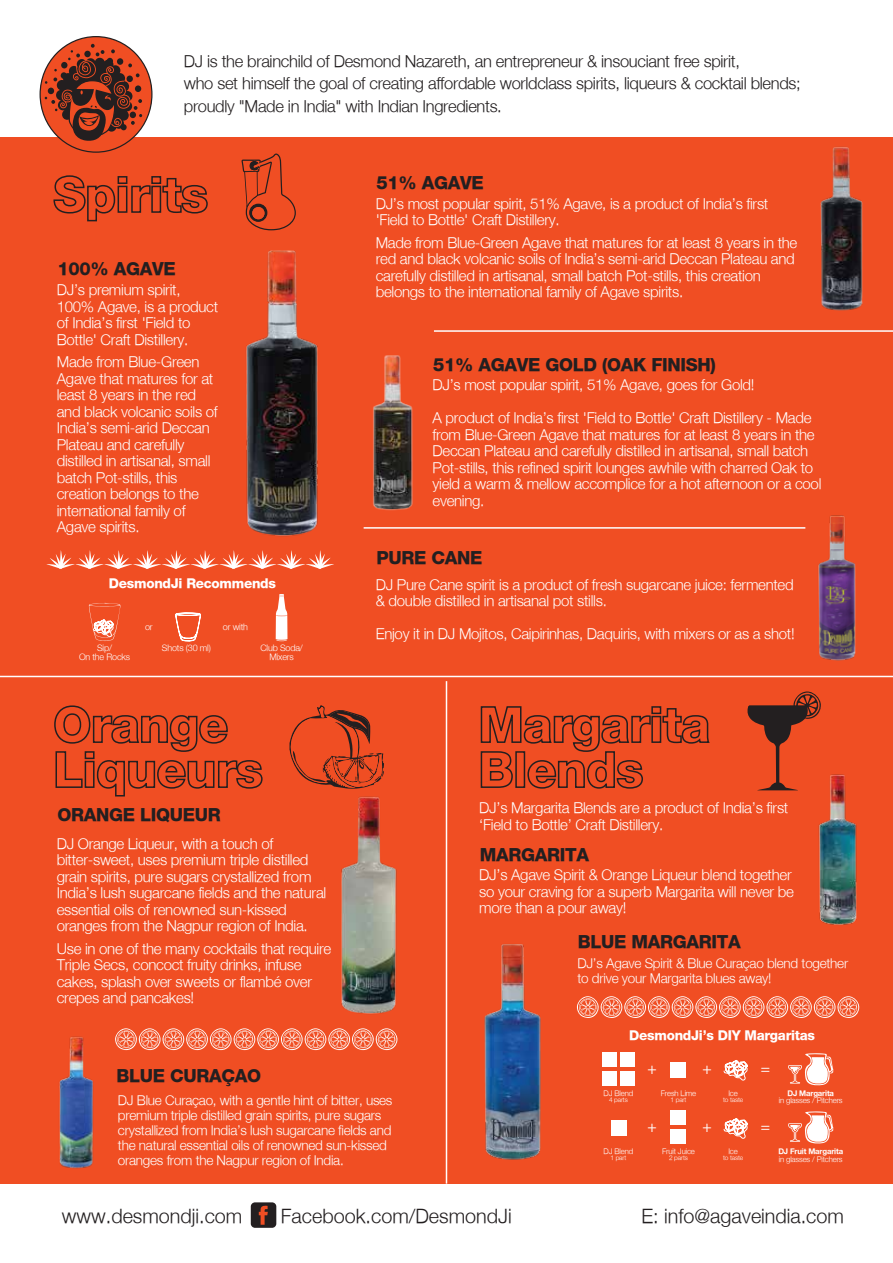
<style>
.page{position:relative;width:893px;height:1263px;background:#fff}
.page>*{position:absolute;margin:0;border:0;box-sizing:border-box;transform-origin:0 0}
.t1{font:300 19.8px "Helvetica Neue";color:#231f20}
.t2{font:800 18px "Helvetica Neue";letter-spacing:-.02em;color:#231f20}
.t3{font:300 16.5px/22.5px "Helvetica Neue";letter-spacing:-.02em;color:#231f20}
.t4{font:15.6px "Myriad Pro";color:#fff}
.t5{font:300 15px/16.5px "Helvetica Neue";letter-spacing:-.02em;color:#fff}
.t6{font:300 13.5px/15px "Helvetica Neue";letter-spacing:-.02em;color:#fff}
.t7{font:800 13.5px "Helvetica Neue";letter-spacing:-.02em;color:#fff}
.t8{font:300 9px/9px "Helvetica Neue";letter-spacing:-.02em;color:#fff;text-align:center}
.t9{font:300 7.8px "Helvetica Neue";letter-spacing:-.02em;color:#fff}
.t10{font:700 7.8px "Helvetica Neue";letter-spacing:-.02em;color:#fff}
.t11{font:300 6.45px "Helvetica Neue";letter-spacing:-.02em;color:#fff}
</style>
<div class="page">
<div style="left:0;top:137px;width:893px;height:1046px;background:#f04e23"></div>
<svg style="left:40px;top:36px;width:113px;height:117px"></svg>
<hr style="left:446px;top:681px;width:1px;height:502px;background:#fff">
<hr style="left:0;top:676px;width:893px;height:1px;background:#fff">
<hr style="left:364px;top:527px;width:441px;height:2px;background:#fff">
<hr style="left:434px;top:330px;width:459px;height:2px;background:#fff">
<svg style="left:46px;top:550px;width:288px;height:19px"></svg>
<svg style="left:175px;top:612px;width:26px;height:30px"></svg>
<svg style="left:276px;top:594px;width:11px;height:47px"></svg>
<svg style="left:89px;top:603px;width:32px;height:38px"></svg>
<img style="left:245px;top:250px;width:73px;height:287px">
<img style="left:820px;top:146px;width:43px;height:165px">
<img style="left:59px;top:1036px;width:34px;height:133px">
<img style="left:484px;top:944px;width:57px;height:216px">
<svg style="left:724px;top:1060px;width:24px;height:21px"></svg>
<div style="left:602px;top:1052px;width:14px;height:15px;background:#fff"></div>
<div style="left:620px;top:1052px;width:15px;height:15px;background:#fff"></div>
<div style="left:602px;top:1071px;width:14px;height:14px;background:#fff"></div>
<div style="left:620px;top:1071px;width:15px;height:14px;background:#fff"></div>
<div style="left:671px;top:1061px;width:15px;height:16px;background:#fff"></div>
<svg style="left:788px;top:1053px;width:45px;height:32px"></svg>
<svg style="left:724px;top:1118px;width:24px;height:21px"></svg>
<div style="left:671px;top:1110px;width:15px;height:15px;background:#fff"></div>
<div style="left:671px;top:1129px;width:15px;height:14px;background:#fff"></div>
<div style="left:611px;top:1120px;width:16px;height:15px;background:#fff"></div>
<svg style="left:788px;top:1111px;width:45px;height:33px"></svg>
<svg style="left:53px;top:175px;width:155px;height:47px"></svg>
<svg style="left:54px;top:705px;width:209px;height:92px"></svg>
<svg style="left:480px;top:706px;width:230px;height:83px"></svg>
<svg style="left:242px;top:154px;width:54px;height:76px"></svg>
<div style="left:252px;top:207px;width:12px;height:12px;background:#f04e23;border-radius:50%"></div>
<img style="left:373px;top:355px;width:40px;height:156px">
<img style="left:818px;top:515px;width:38px;height:146px">
<svg style="left:289px;top:705px;width:95px;height:80px"></svg>
<img style="left:322px;top:775px;width:75px;height:239px">
<svg style="left:115px;top:1028px;width:283px;height:22px"></svg>
<svg style="left:577px;top:996px;width:282px;height:22px"></svg>
<svg style="left:747px;top:691px;width:74px;height:99px"></svg>
<img style="left:807px;top:767px;width:50px;height:158px">
<div style="left:251px;top:1202px;width:25px;height:26px;background:#231f20;border-radius:4px"></div>
<svg style="left:259px;top:1205px;width:9px;height:20px"></svg>
<p class="t3" style="left:184px;top:49px;width:618px">DJ is the brainchild of Desmond Nazareth, an entrepreneur &amp; insouciant free spirit,<br>who set himself the goal of creating affordable worldclass spirits, liqueurs &amp; cocktail blends; proudly "Made in India" with Indian Ingredients.</p>
<p class="t2" style="left:58px;top:258px;width:120px">100% AGAVE</p>
<p class="t5" style="left:57px;top:281px;width:163px">DJ’s premium spirit,<br>100% Agave, is a product of India’s first 'Field to<br>Bottle' Craft Distillery.</p>
<p class="t5" style="left:57px;top:353px;width:162px">Made from Blue-Green<br>Agave that matures for at least 8 years in the red and black volcanic soils of<br>India’s semi-arid Deccan<br>Plateau and carefully distilled in artisanal, small batch Pot-stills, this creation belongs to the international family of<br>Agave spirits.</p>
<p class="t7" style="left:109px;top:575px;width:169px">DesmondJi Recommends</p>
<p class="t8" style="left:79px;top:643px;width:53px">Sip/<br>On the Rocks</p>
<p class="t8" style="left:145px;top:622px;width:9px">or</p>
<p class="t8" style="left:223px;top:622px;width:27px">or with</p>
<p class="t8" style="left:162px;top:643px;width:50px">Shots (30 ml)</p>
<p class="t8" style="left:260px;top:643px;width:44px">Club Soda/<br>Mixers</p>
<p class="t2" style="left:377px;top:172px;width:109px">51% AGAVE</p>
<p class="t5" style="left:376px;top:195px;width:394px">DJ’s most popular spirit, 51% Agave, is a product of India’s first 'Field to Bottle' Craft Distillery.</p>
<p class="t5" style="left:376px;top:234px;width:423px">Made from Blue-Green Agave that matures for at least 8 years in the red and black volcanic soils of India’s semi-arid Deccan Plateau and carefully distilled in artisanal, small batch Pot-stills, this creation belongs to the international family of Agave spirits.</p>
<p class="t2" style="left:433px;top:354px;width:284px">51% AGAVE GOLD (OAK FINISH)</p>
<p class="t5" style="left:432px;top:376px;width:323px">DJ’s most popular spirit, 51% Agave, goes for Gold!</p>
<p class="t5" style="left:432px;top:409px;width:390px">A product of India’s first 'Field to Bottle' Craft Distillery - Made from Blue-Green Agave that matures for at least 8 years in the Deccan Plateau and carefully distilled in artisanal, small batch Pot-stills, this refined spirit lounges awhile with charred Oak to yield a warm &amp; mellow accomplice for a hot afternoon or a cool evening.</p>
<p class="t2" style="left:377px;top:547px;width:107px">PURE CANE</p>
<p class="t5" style="left:376px;top:576px;width:419px">DJ Pure Cane spirit is a product of fresh sugarcane juice: fermented &amp; double distilled in artisanal pot stills.</p>
<p class="t5" style="left:376px;top:625px;width:420px">Enjoy it in DJ Mojitos, Caipirinhas, Daquiris, with mixers or as a shot!</p>
<p class="t2" style="left:58px;top:804px;width:165px">ORANGE LIQUEUR</p>
<p class="t5" style="left:57px;top:834px;width:271px">DJ Orange Liqueur, with a touch of bitter-sweet, uses premium triple distilled grain spirits, pure sugars crystallized from India’s lush sugarcane fields and the natural essential oils of renowned sun-kissed oranges from the Nagpur region of India.</p>
<p class="t5" style="left:57px;top:939px;width:276px">Use in one of the many cocktails that require Triple Secs, concoct fruity drinks, infuse cakes, splash over sweets or flambé over crepes and pancakes!</p>
<p class="t5" style="left:479px;top:799px;width:311px">DJ’s Margarita Blends are a product of India’s first ‘Field to Bottle’ Craft Distillery.</p>
<p class="t2" style="left:480px;top:844px;width:111px">MARGARITA</p>
<p class="t5" style="left:479px;top:866px;width:316px">DJ’s Agave Spirit &amp; Orange Liqueur blend together so your craving for a superb Margarita will never be more than a pour away!</p>
<p class="t2" style="left:578px;top:930px;width:164px">BLUE MARGARITA</p>
<p class="t6" style="left:577px;top:955px;width:272px">DJ’s Agave Spirit &amp; Blue Curaçao blend together to drive your Margarita blues away!</p>
<p class="t2" style="left:117px;top:1065px;width:146px">BLUE CURAÇAO</p>
<p class="t6" style="left:118px;top:1093px;width:276px">DJ Blue Curaçao, with a gentle hint of bitter, uses premium triple distilled grain spirits, pure sugars crystallized from India’s lush sugarcane fields and the natural essential oils of renowned sun-kissed oranges from the Nagpur region of India.</p>
<p class="t7" style="left:629px;top:1027px;width:187px">DesmondJi’s DIY Margaritas</p>
<p class="t4" style="left:648px;top:1059px;width:11px">+</p>
<p class="t4" style="left:702px;top:1059px;width:11px">+</p>
<p class="t4" style="left:761px;top:1059px;width:11px">=</p>
<p class="t9" style="left:604px;top:1088px;width:31px">DJ Blend</p>
<p class="t11" style="left:609px;top:1096px;width:20px">4 parts</p>
<p class="t9" style="left:661px;top:1088px;width:37px">Fresh Lime</p>
<p class="t11" style="left:671px;top:1096px;width:17px">1 part</p>
<p class="t9" style="left:728px;top:1088px;width:11px">Ice</p>
<p class="t11" style="left:723px;top:1096px;width:22px">to taste</p>
<p class="t10" style="left:787px;top:1088px;width:48px">DJ Margarita</p>
<p class="t9" style="left:779px;top:1096px;width:65px">in glasses / Pitchers</p>
<p class="t9" style="left:604px;top:1146px;width:31px">DJ Blend</p>
<p class="t11" style="left:610px;top:1154px;width:17px">1 part</p>
<p class="t4" style="left:648px;top:1117px;width:11px">+</p>
<p class="t4" style="left:702px;top:1117px;width:11px">+</p>
<p class="t4" style="left:761px;top:1117px;width:11px">=</p>
<p class="t9" style="left:662px;top:1146px;width:34px">Fruit Juice</p>
<p class="t11" style="left:669px;top:1154px;width:20px">2 parts</p>
<p class="t9" style="left:728px;top:1146px;width:11px">Ice</p>
<p class="t11" style="left:723px;top:1154px;width:22px">to taste</p>
<p class="t10" style="left:778px;top:1146px;width:66px">DJ Fruit Margarita</p>
<p class="t9" style="left:779px;top:1154px;width:65px">in glasses / Pitchers</p>
<h1 class="t1" style="left:62px;top:1204px;width:182px">www.desmondji.com</h1>
<h1 class="t1" style="left:281px;top:1204px;width:232px">Facebook.com/DesmondJi</h1>
<h1 class="t1" style="left:641px;top:1203px;width:204px">E: info@agaveindia.com</h1>
</div>
